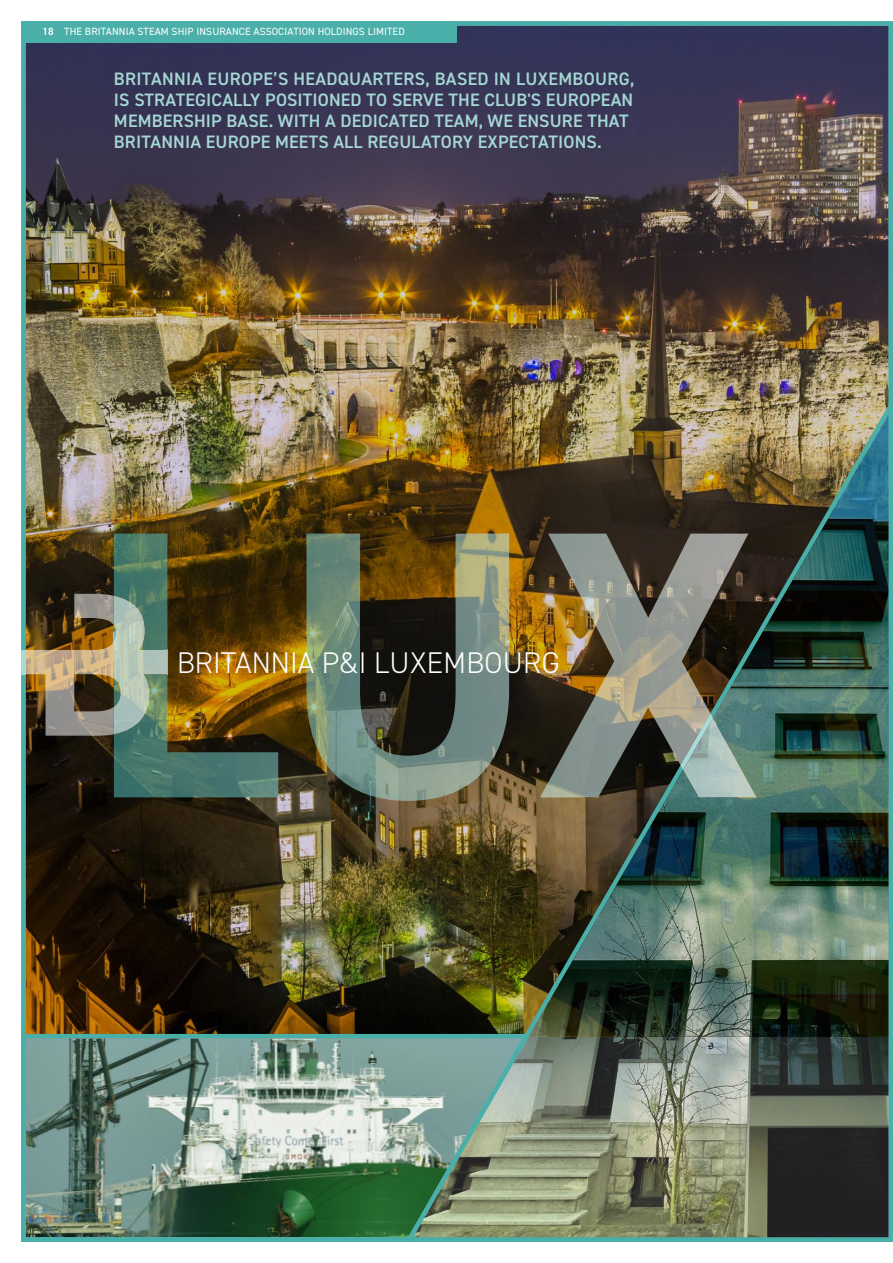
<style>
.page{position:relative;width:893px;height:1263px;background:#fff}
.page>*{position:absolute;margin:0;border:0;box-sizing:border-box;transform-origin:0 0}
.t1{font:300 30px "DIN2014";letter-spacing:.01em;color:#fff}
.t2{font:600 18px/21px "DIN2014";letter-spacing:.01em;color:#a5d7d4}
.t3{font:10.5px "DIN2014";letter-spacing:.01em;color:#fff}
.s1{font-weight:600}
</style>
<div class="page">
<img style="left:26px;top:26px;width:862px;height:1008px">
<div style="left:21px;top:21px;width:436px;height:22px;background:#4bafa9"></div>
<img style="left:405px;top:398px;width:488px;height:844px">
<img style="left:530px;top:1037px;width:358px;height:200px">
<img style="left:529px;top:414px;width:359px;height:623px">
<img style="left:540px;top:534px;width:208px;height:263px">
<img style="left:306px;top:690px;width:203px;height:111px">
<img style="left:114px;top:674px;width:164px;height:123px">
<img style="left:114px;top:534px;width:53px;height:62px">
<img style="left:680px;top:713px;width:33px;height:57px">
<img style="left:683px;top:718px;width:73px;height:79px">
<svg style="left:167px;top:650px;width:1px;height:24px"></svg>
<img style="left:74px;top:594px;width:40px;height:31px">
<img style="left:26px;top:642px;width:88px;height:94px">
<div style="left:21px;top:650px;width:5px;height:24px;background:#acdad7"></div>
<img style="left:114px;top:596px;width:53px;height:138px">
<img style="left:21px;top:1034px;width:509px;height:207px">
<p class="t3" style="left:43px;top:28px;width:364px"><span class="s1">18</span> THE BRITANNIA STEAM SHIP INSURANCE ASSOCIATION HOLDINGS LIMITED</p>
<p class="t2" style="left:114px;top:70px;width:522px">BRITANNIA EUROPE’S HEADQUARTERS, BASED IN LUXEMBOURG, IS STRATEGICALLY POSITIONED TO SERVE THE CLUB'S EUROPEAN MEMBERSHIP BASE. WITH A DEDICATED TEAM, WE ENSURE THAT BRITANNIA EUROPE MEETS ALL REGULATORY EXPECTATIONS.</p>
<p class="t1" style="left:177px;top:652px;width:384px">BRITANNIA P&amp;I LUXEMBOURG</p>
</div>
